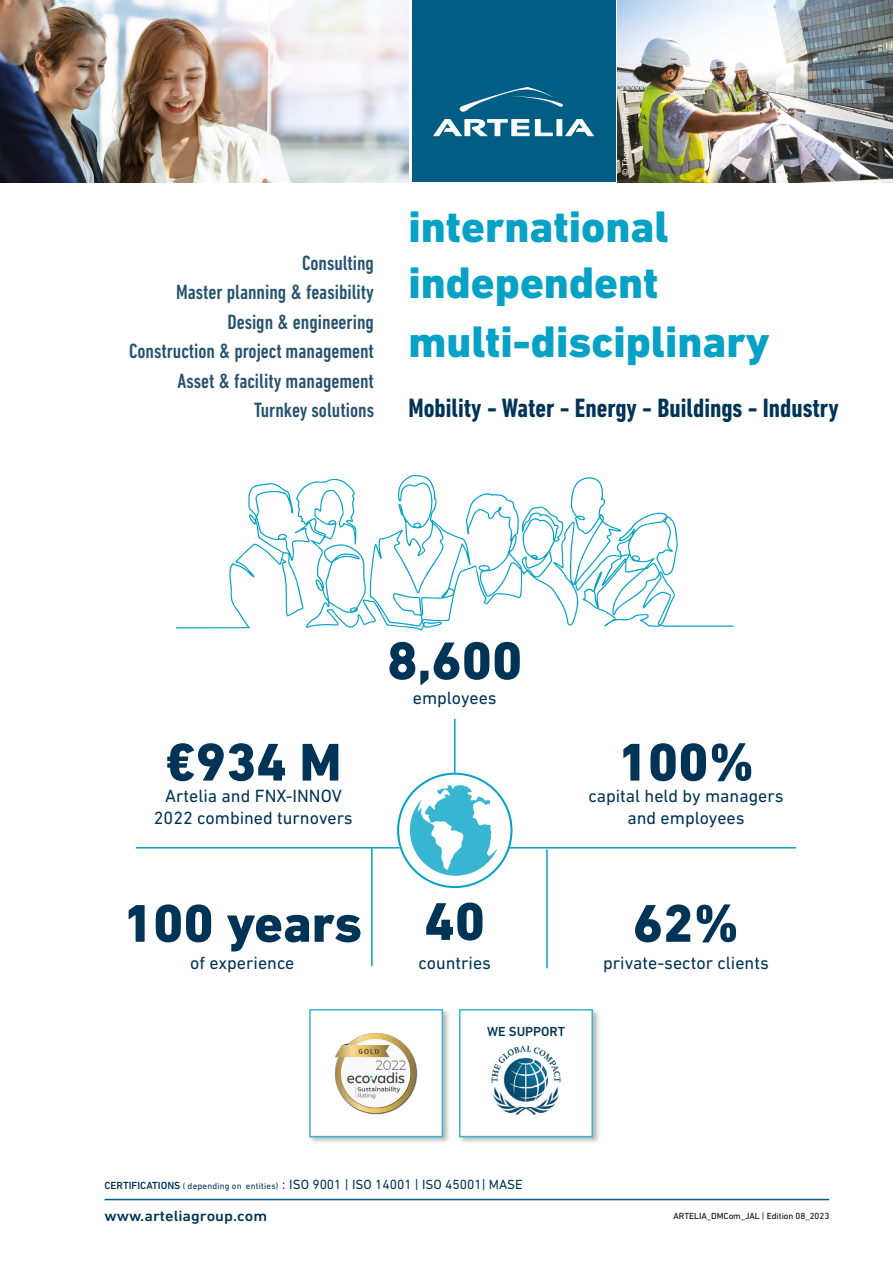
<style>
.page{position:relative;width:893px;height:1263px;background:#fff}
.page>*{position:absolute;margin:0;border:0;box-sizing:border-box;transform-origin:0 0}
.t1{font:800 54px "DIN Next LT Pro";color:#003456}
.t2{font:800 45px "DIN Next LT Pro";color:#06a2c6}
.t3{font:700 condensed 27px "DIN Next LT Pro";color:#003456}
.t4{font:500 condensed 21px/29.4px "DIN Next LT Pro";color:#26526f;text-align:right}
.t5{font:18px/21.6px "DIN Next LT Pro";color:#003456;text-align:center}
.t6{font:500 15px "DIN Next LT Pro";color:#003556;scale:1.09 1}
.t7{font:13.5px "DIN Next LT Pro";color:#003556}
.t8{font:500 13.35px "DIN Next LT Pro";color:#003556}
.t9{font:9px "DIN Next LT Pro";color:#000}
.t10{font:9px "DIN Next LT Pro";color:#fff}
.s1{font-weight:500;font-size:10.5px}
.s2{font-size:9px}
</style>
<div class="page">
<img style="left:0;top:0;width:408px;height:183px">
<img style="left:618px;top:0;width:275px;height:183px">
<div style="left:412px;top:0;width:203px;height:182px;background:#005d83"></div>
<hr style="left:105px;top:1199px;width:724px;height:1px;background:#005d83">
<svg style="left:434px;top:120px;width:95px;height:16px"></svg>
<svg style="left:535px;top:120px;width:17px;height:16px"></svg>
<svg style="left:557px;top:120px;width:5px;height:16px"></svg>
<svg style="left:566px;top:120px;width:27px;height:16px"></svg>
<svg style="left:460px;top:87px;width:103px;height:25px"></svg>
<div style="left:308px;top:1007px;width:142px;height:138px;background:#000;opacity:.28"></div>
<div style="left:309px;top:1009px;width:134px;height:128px;background:#fff;border:2px solid #38b5d1"></div>
<div style="left:458px;top:1007px;width:142px;height:138px;background:#000;opacity:.28"></div>
<div style="left:459px;top:1009px;width:134px;height:128px;background:#fff;border:2px solid #38b5d1"></div>
<img style="left:335px;top:1033px;width:82px;height:82px">
<img style="left:491px;top:1045px;width:70px;height:70px">
<svg style="left:176px;top:475px;width:558px;height:156px"></svg>
<hr style="left:454px;top:719px;width:2px;height:54px;background:#06a2c6">
<hr style="left:371px;top:847px;width:2px;height:119px;background:#06a2c6">
<hr style="left:546px;top:849px;width:2px;height:119px;background:#06a2c6">
<div style="left:397px;top:773px;width:115px;height:115px;border:2px solid #06a2c6;border-radius:50%"></div>
<svg style="left:410px;top:783px;width:88px;height:93px"></svg>
<hr style="left:136px;top:847px;width:263px;height:1px;background:#06a2c6">
<hr style="left:508px;top:847px;width:288px;height:1px;background:#06a2c6">
<p class="t10" style="left:620px;top:176px;width:71px;rotate:-90deg">© Thomas Padilla</p>
<p class="t4" style="left:129px;top:248px;width:246px">Consulting<br>Master planning &amp; feasibility<br>Design &amp; engineering<br>Construction &amp; project management<br>Asset &amp; facility management<br>Turnkey solutions</p>
<h2 class="t2" style="left:408px;top:200px;width:262px">international</h2>
<h2 class="t2" style="left:408px;top:256px;width:252px">independent</h2>
<h2 class="t2" style="left:408px;top:315px;width:363px">multi-disciplinary</h2>
<h3 class="t3" style="left:408px;top:393px;width:432px">Mobility - Water - Energy - Buildings - Industry</h3>
<h1 class="t1" style="left:387px;top:629px;width:137px">8,600</h1>
<p class="t5" style="left:413px;top:686px;width:86px">employees</p>
<h1 class="t1" style="left:165px;top:730px;width:177px">€934 M</h1>
<h1 class="t1" style="left:617px;top:730px;width:138px">100%</h1>
<p class="t5" style="left:154px;top:785px;width:200px">Artelia and FNX-INNOV<br>2022 combined turnovers</p>
<h1 class="t1" style="left:123px;top:891px;width:241px">100 years</h1>
<p class="t5" style="left:190px;top:952px;width:106px">of experience</p>
<p class="t5" style="left:588px;top:785px;width:197px">capital held by managers and employees</p>
<h1 class="t1" style="left:424px;top:890px;width:62px">40</h1>
<h1 class="t1" style="left:633px;top:891px;width:108px">62%</h1>
<p class="t5" style="left:418px;top:952px;width:74px">countries</p>
<p class="t5" style="left:603px;top:952px;width:167px">private-sector clients</p>
<p class="t8" style="left:487px;top:1024px;width:80px">WE SUPPORT</p>
<p class="t7" style="left:105px;top:1177px;width:420px"><span class="s1">CERTIFICATIONS</span> <span class="s2">( depending on entities)</span> : ISO 9001 | ISO 14001 | ISO 45001| MASE</p>
<p class="t6" style="left:105px;top:1207px;width:151px">www.arteliagroup.com</p>
<p class="t9" style="left:673px;top:1210px;width:157px">ARTELIA_DMCom_JAL | Edition 08_2023</p>
</div>
